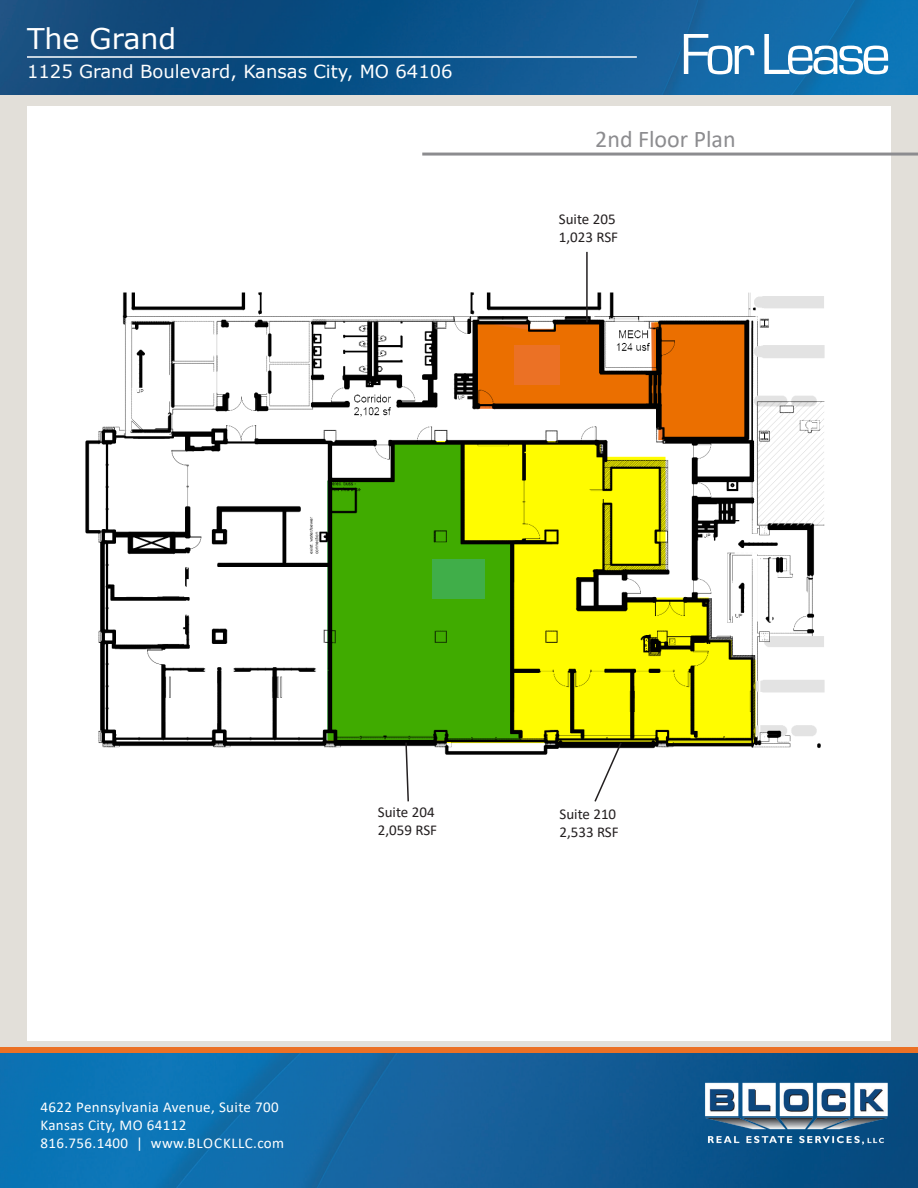
<style>
.page{position:relative;width:918px;height:1188px;background:#fff}
.page>*{position:absolute;margin:0;border:0;box-sizing:border-box;transform-origin:0 0}
.t1{font:60px "Eurostile";letter-spacing:-.075em;color:#fff}
.t2{font:28.5px "Verdana";color:#fff}
.t3{font:24px "Calibri";color:#8c8c8f}
.t4{font:18px "Verdana";color:#fff}
.t5{font:15px/18px "Calibri";letter-spacing:.025em;color:#fff}
.t6{font:15px "Calibri";color:#231f20}
</style>
<div class="page">
<div style="left:0;top:93px;width:918px;height:978px;background:#e2dfd9"></div>
<img style="left:0;top:1053px;width:918px;height:135px">
<img style="left:701px;top:1073px;width:190px;height:75px">
<div style="left:0;top:1047px;width:918px;height:6px;background:#eb7125"></div>
<img style="left:0;top:0;width:918px;height:94px">
<hr style="left:27px;top:56px;width:610px;height:2px;background:#fff">
<div style="left:27px;top:107px;width:864px;height:934px;background:#fff"></div>
<hr style="left:422px;top:153px;width:496px;height:3px;background:#8c8c8f">
<img style="left:85px;top:292px;width:740px;height:463px">
<svg style="left:593px;top:741px;width:30px;height:61px"></svg>
<svg style="left:405px;top:741px;width:5px;height:61px"></svg>
<hr style="left:586px;top:252px;width:2px;height:70px;background:#231f20">
<svg style="left:477px;top:322px;width:269px;height:118px"></svg>
<svg style="left:327px;top:442px;width:194px;height:298px;background:#58aa09"></svg>
<div style="left:432px;top:559px;width:52px;height:40px;background:#40ae49"></div>
<div style="left:526px;top:563px;width:45px;height:47px;background:#fffc00"></div>
<div style="left:515px;top:345px;width:45px;height:40px;background:#eb7125"></div>
<div style="left:216px;top:587px;width:64px;height:35px;background:#fff"></div>
<h2 class="t2" style="left:27px;top:19px;width:151px">The Grand</h2>
<p class="t4" style="left:27px;top:59px;width:427px">1125 Grand Boulevard, Kansas City, MO 64106</p>
<h1 class="t1" style="left:680px;top:22px;width:212px">For Lease</h1>
<p class="t3" style="left:595px;top:122px;width:142px">2nd Floor Plan</p>
<p class="t6" style="left:559px;top:208px;width:58px">Suite 205</p>
<p class="t6" style="left:559px;top:226px;width:61px">1,023 RSF</p>
<p class="t6" style="left:378px;top:802px;width:58px">Suite 204</p>
<p class="t6" style="left:378px;top:820px;width:61px">2,059 RSF</p>
<p class="t5" style="left:40px;top:1097px;width:245px">4622 Pennsylvania Avenue, Suite 700<br>Kansas City, MO 64112<br>816.756.1400 | www.BLOCKLLC.com</p>
<p class="t6" style="left:560px;top:803px;width:58px">Suite 210</p>
<p class="t6" style="left:560px;top:821px;width:61px">2,533 RSF</p>
</div>
